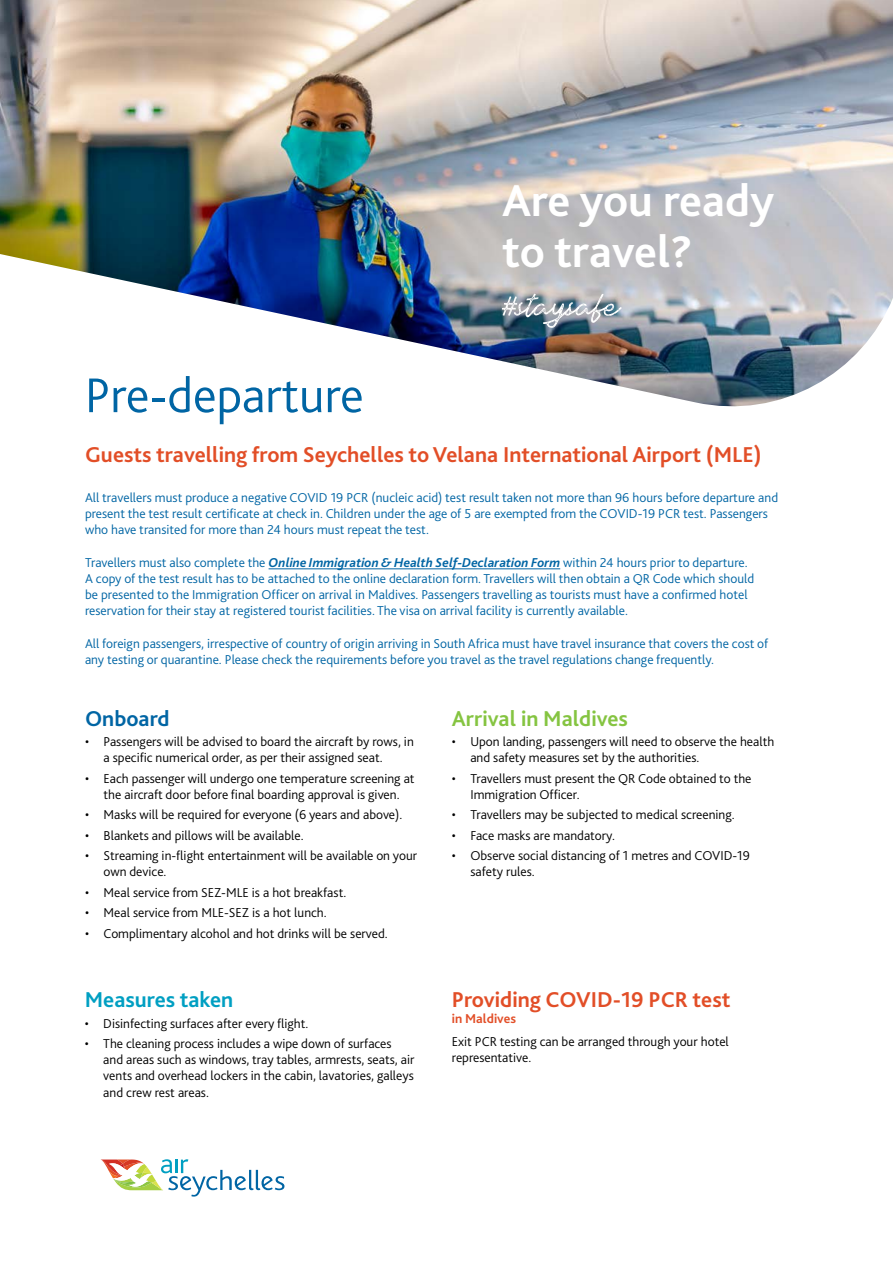
<style>
.page{position:relative;width:893px;height:1263px;background:#fff}
.page>*{position:absolute;margin:0;border:0;box-sizing:border-box;transform-origin:0 0}
.t1{font:300 51px "Bliss 2";letter-spacing:-.005em;color:#0065a4}
.t2{font:700 46.5px/51px "Bliss 2";color:#fff}
.t3{font:700 22.5px "Bliss 2";color:#e24e27}
.t4{font:700 22.5px "Bliss 2";color:#85c441}
.t5{font:700 22.5px "Bliss 2";color:#009fc2}
.t6{font:700 22.5px "Bliss 2";color:#0065a4}
.t7{font:300 13.5px/16.2px "Bliss 2";color:#000}
.t8{font:300 13.5px/16.2px "Bliss 2";color:#0065a4}
.t9{font:700 13.5px "Bliss 2";color:#e24e27}
.s1{font-weight:700;font-style:italic}
</style>
<div class="page">
<img style="left:0;top:0;width:893px;height:407px">
<svg style="left:502px;top:294px;width:120px;height:34px;background:#8d9ca5"></svg>
<hr style="left:269px;top:568px;width:291px;height:1px;background:#0065a4">
<svg style="left:101px;top:1159px;width:183px;height:37px"></svg>
<h1 class="t1" style="left:85px;top:364px;width:280px">Pre-departure</h1>
<h2 class="t2" style="left:502px;top:174px;width:274px">Are you ready to travel?</h2>
<h3 class="t3" style="left:85px;top:441px;width:678px">Guests travelling from Seychelles to Velana International Airport (MLE)</h3>
<p class="t8" style="left:85px;top:489px;width:695px">All travellers must produce a negative COVID 19 PCR (nucleic acid) test result taken not more than 96 hours before departure and present the test result certificate at check in. Children under the age of 5 are exempted from the COVID‑19 PCR test. Passengers who have transited for more than 24 hours must repeat the test.</p>
<p class="t8" style="left:85px;top:554px;width:671px">Travellers must also complete the <span class="s1">Online Immigration &amp; Health Self‑Declaration Form</span> within 24 hours prior to departure.<br>A copy of the test result has to be attached to the online declaration form. Travellers will then obtain a QR Code which should be presented to the Immigration Officer on arrival in Maldives. Passengers travelling as tourists must have a confirmed hotel reservation for their stay at registered tourist facilities. The visa on arrival facility is currently available.</p>
<p class="t8" style="left:85px;top:635px;width:685px">All foreign passengers, irrespective of country of origin arriving in South Africa must have travel insurance that covers the cost of any testing or quarantine. Please check the requirements before you travel as the travel regulations change frequently.</p>
<h3 class="t6" style="left:85px;top:704px;width:86px">Onboard</h3>
<p class="t7" style="left:104px;top:733px;width:312px;text-indent:-18px">• Passengers will be advised to board the aircraft by rows, in a specific numerical order, as per their assigned seat.</p>
<p class="t7" style="left:85px;top:770px;width:331px;text-align:center">• Each passenger will undergo one temperature screening at the aircraft door before final boarding approval is given.</p>
<p class="t7" style="left:85px;top:806px;width:319px">• Masks will be required for everyone (6 years and above).</p>
<p class="t7" style="left:85px;top:827px;width:220px">• Blankets and pillows will be available.</p>
<p class="t7" style="left:104px;top:847px;width:315px;text-indent:-18px">• Streaming in-flight entertainment will be available on your own device.</p>
<p class="t7" style="left:85px;top:884px;width:263px">• Meal service from SEZ-MLE is a hot breakfast.</p>
<p class="t7" style="left:85px;top:904px;width:243px">• Meal service from MLE-SEZ is a hot lunch.</p>
<p class="t7" style="left:85px;top:925px;width:304px">• Complimentary alcohol and hot drinks will be served.</p>
<h3 class="t5" style="left:85px;top:986px;width:150px">Measures taken</h3>
<p class="t7" style="left:85px;top:1015px;width:225px">• Disinfecting surfaces after every flight.</p>
<p class="t7" style="left:103px;top:1035px;width:313px;text-indent:-18px">• The cleaning process includes a wipe down of surfaces and areas such as windows, tray tables, armrests, seats, air vents and overhead lockers in the cabin, lavatories, galleys and crew rest areas.</p>
<h3 class="t4" style="left:452px;top:704px;width:178px">Arrival in Maldives</h3>
<p class="t7" style="left:470px;top:733px;width:305px;text-indent:-18px">• Upon landing, passengers will need to observe the health and safety measures set by the authorities.</p>
<p class="t7" style="left:470px;top:770px;width:283px;text-indent:-18px">• Travellers must present the QR Code obtained to the<br>Immigration Officer.</p>
<p class="t7" style="left:452px;top:806px;width:284px">• Travellers may be subjected to medical screening.</p>
<p class="t7" style="left:452px;top:827px;width:165px">• Face masks are mandatory.</p>
<p class="t7" style="left:470px;top:847px;width:281px;text-indent:-18px">• Observe social distancing of 1 metres and COVID-19 safety rules.</p>
<h3 class="t3" style="left:452px;top:986px;width:280px">Providing COVID-19 PCR test</h3>
<p class="t9" style="left:452px;top:1010px;width:66px">in Maldives</p>
<p class="t7" style="left:452px;top:1033px;width:279px">Exit PCR testing can be arranged through your hotel representative.</p>
</div>
